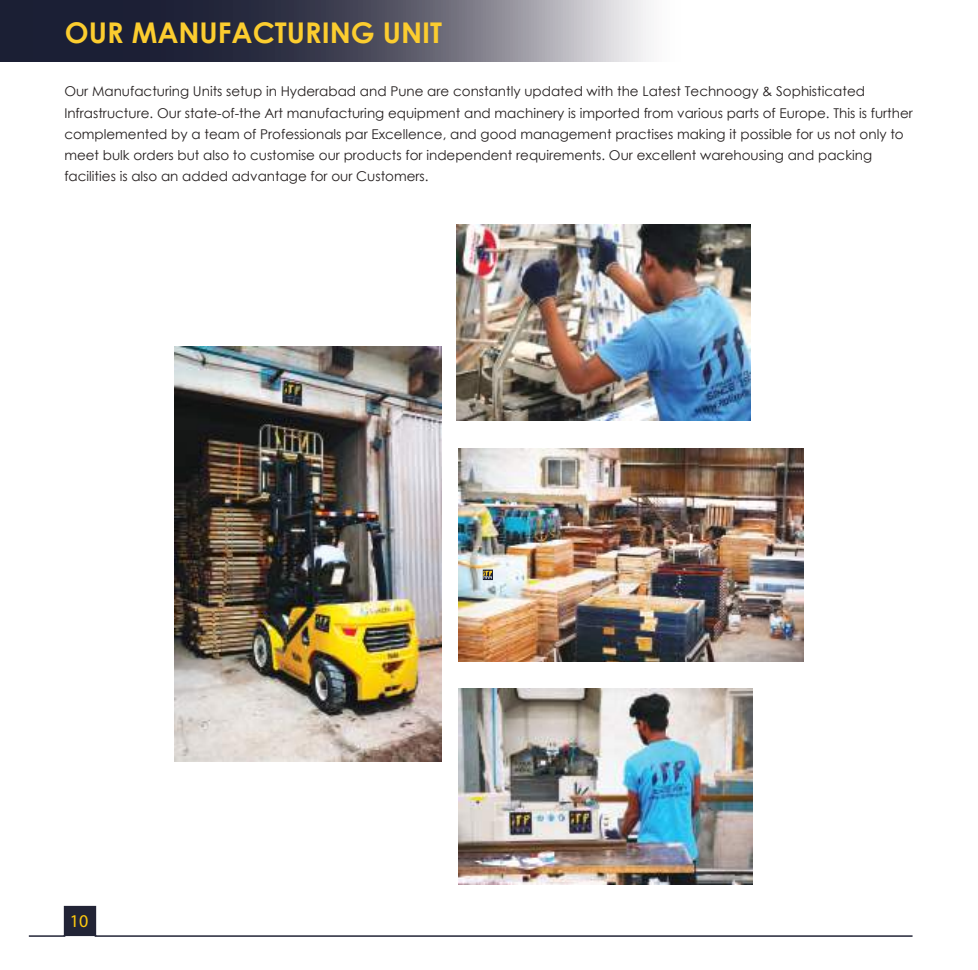
<style>
.page{position:relative;width:978px;height:970px;background:#fff}
.page>*{position:absolute;margin:0;border:0;box-sizing:border-box;transform-origin:0 0}
.t1{font:700 28.5px "Century Gothic";color:#fccd2f}
.t2{font:18px "Myriad Pro";color:#ffca0e}
.t3{font:13.5px/21px "Century Gothic";color:#241f1f}
</style>
<div class="page">
<svg style="left:0;top:0;width:649px;height:62px;background:#575868"></svg>
<img style="left:175px;top:346px;width:266px;height:415px">
<img style="left:457px;top:225px;width:293px;height:195px">
<img style="left:459px;top:448px;width:344px;height:214px">
<img style="left:459px;top:689px;width:293px;height:195px">
<svg style="left:28px;top:905px;width:885px;height:32px"></svg>
<img style="left:429px;top:516px;width:118px;height:118px">
<h1 class="t1" style="left:65px;top:11px;width:379px">OUR MANUFACTURING UNIT</h1>
<p class="t3" style="left:64px;top:81px;width:850px">Our Manufacturing Units setup in Hyderabad and Pune are constantly updated with the Latest Technoogy &amp; Sophisticated Infrastructure. Our state-of-the Art manufacturing equipment and machinery is imported from various parts of Europe. This is further complemented by a team of Professionals par Excellence, and good management practises making it possible for us not only to meet bulk orders but also to customise our products for independent requirements. Our excellent warehousing and packing facilities is also an added advantage for our Customers.</p>
<h2 class="t2" style="left:70px;top:909px;width:20px">10</h2>
</div>
